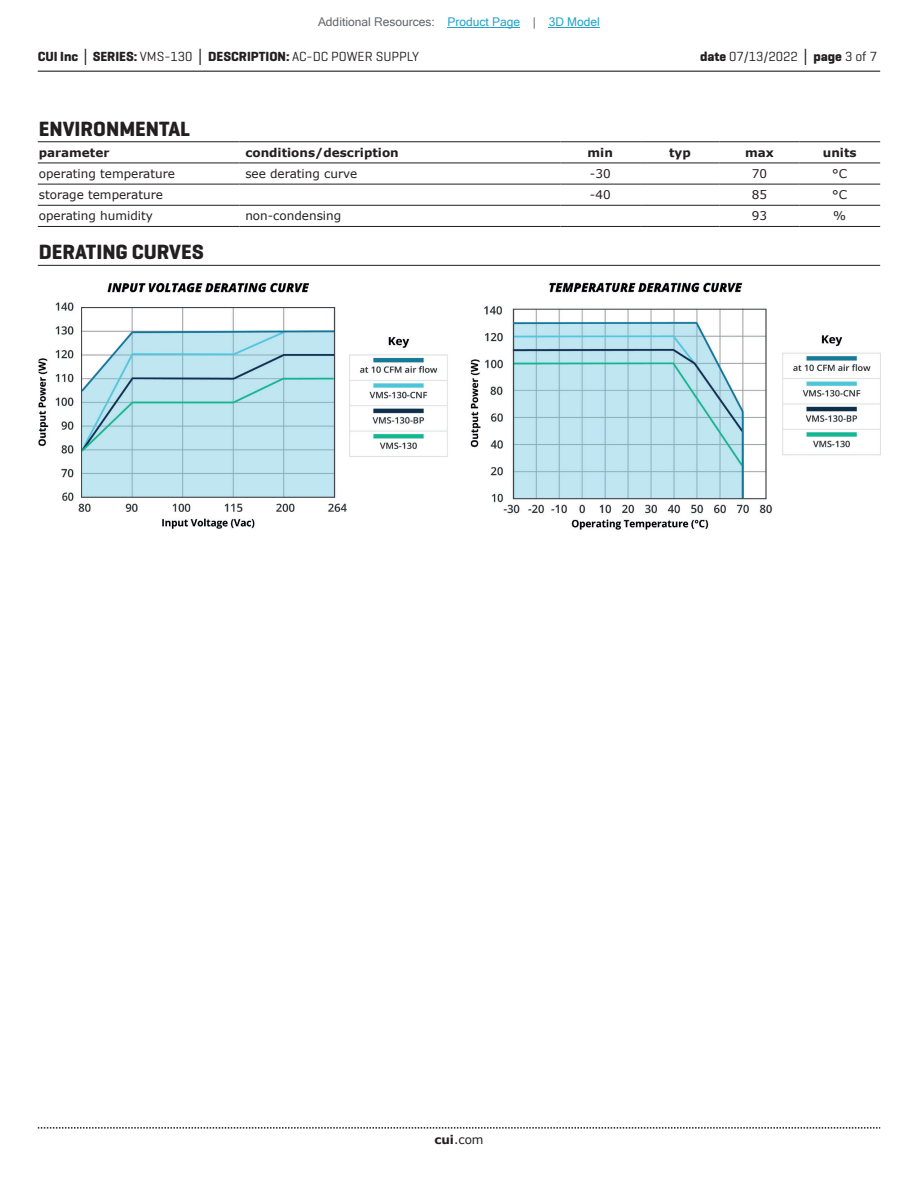
<style>
.page{position:relative;width:918px;height:1188px;background:#fff}
.page>*{position:absolute;margin:0;border:0;box-sizing:border-box;transform-origin:0 0}
.t1{font:700 21px "Geogrotesque";color:#231f20}
.t2{font:700 13.5px "Geogrotesque";color:#231f20}
.t3{font:13.5px "Geogrotesque";color:#231f20}
.t4{font:12px "Verdana";color:#231f20}
.t5{font:700 12px "Verdana";color:#231f20}
.t6{font:12px "Microsoft Sans Serif";color:#63676b}
.s1{color:#23a4c6}
.s2{font-family:"Verdana"}
.s3{font-weight:400}
.s4{font-weight:700}
.s5{font-family:"Verdana";font-weight:700}
</style>
<div class="page">
<hr style="left:38px;top:71px;width:842px;height:1px;background:#231f20">
<svg style="left:38px;top:1127px;width:842px;height:2px"></svg>
<hr style="left:38px;top:141px;width:201px;height:1px;background:#231f20">
<hr style="left:239px;top:141px;width:322px;height:1px;background:#231f20">
<hr style="left:561px;top:141px;width:79px;height:1px;background:#231f20">
<hr style="left:640px;top:141px;width:80px;height:1px;background:#231f20">
<hr style="left:720px;top:141px;width:79px;height:1px;background:#231f20">
<hr style="left:799px;top:141px;width:81px;height:1px;background:#231f20">
<hr style="left:38px;top:163px;width:201px;height:1px;background:#231f20">
<hr style="left:239px;top:163px;width:322px;height:1px;background:#231f20">
<hr style="left:561px;top:163px;width:79px;height:1px;background:#231f20">
<hr style="left:640px;top:163px;width:80px;height:1px;background:#231f20">
<hr style="left:720px;top:163px;width:79px;height:1px;background:#231f20">
<hr style="left:799px;top:163px;width:81px;height:1px;background:#231f20">
<hr style="left:38px;top:184px;width:201px;height:1px;background:#231f20">
<hr style="left:239px;top:184px;width:322px;height:1px;background:#231f20">
<hr style="left:561px;top:184px;width:79px;height:1px;background:#231f20">
<hr style="left:640px;top:184px;width:80px;height:1px;background:#231f20">
<hr style="left:720px;top:184px;width:79px;height:1px;background:#231f20">
<hr style="left:799px;top:184px;width:81px;height:1px;background:#231f20">
<hr style="left:38px;top:205px;width:201px;height:1px;background:#231f20">
<hr style="left:239px;top:205px;width:322px;height:1px;background:#231f20">
<hr style="left:561px;top:205px;width:79px;height:1px;background:#231f20">
<hr style="left:640px;top:205px;width:80px;height:1px;background:#231f20">
<hr style="left:720px;top:205px;width:79px;height:1px;background:#231f20">
<hr style="left:799px;top:205px;width:81px;height:1px;background:#231f20">
<hr style="left:38px;top:226px;width:201px;height:1px;background:#231f20">
<hr style="left:239px;top:226px;width:322px;height:1px;background:#231f20">
<hr style="left:561px;top:226px;width:79px;height:1px;background:#231f20">
<hr style="left:640px;top:226px;width:80px;height:1px;background:#231f20">
<hr style="left:720px;top:226px;width:79px;height:1px;background:#231f20">
<hr style="left:799px;top:226px;width:81px;height:1px;background:#231f20">
<hr style="left:38px;top:265px;width:842px;height:1px;background:#231f20">
<img style="left:38px;top:282px;width:842px;height:247px">
<hr style="left:448px;top:27px;width:72px;height:1px;background:#23a4c6">
<hr style="left:549px;top:27px;width:51px;height:1px;background:#23a4c6">
<p class="t6" style="left:318px;top:15px;width:283px">Additional Resources: <span class="s1">Product Page</span> | <span class="s1">3D Model</span></p>
<p class="t2" style="left:38px;top:48px;width:383px">CUI Inc <span class="s2">│</span> SERIES: <span class="s3">VMS-130</span> <span class="s2">│</span> DESCRIPTION: <span class="s3">AC-DC POWER SUPPLY</span></p>
<p class="t3" style="left:700px;top:48px;width:179px"><span class="s4">date</span> 07/13/2022 <span class="s5">│</span> <span class="s4">page</span> 3 of 7</p>
<h1 class="t1" style="left:39px;top:116px;width:153px">ENVIRONMENTAL</h1>
<p class="t5" style="left:39px;top:144px;width:72px">parameter</p>
<p class="t5" style="left:245px;top:144px;width:155px">conditions/description</p>
<p class="t5" style="left:588px;top:144px;width:27px">min</p>
<p class="t5" style="left:669px;top:144px;width:23px">typ</p>
<p class="t5" style="left:745px;top:144px;width:30px">max</p>
<p class="t5" style="left:823px;top:144px;width:35px">units</p>
<p class="t4" style="left:39px;top:165px;width:138px">operating temperature</p>
<p class="t4" style="left:245px;top:165px;width:113px">see derating curve</p>
<p class="t4" style="left:590px;top:165px;width:22px">-30</p>
<p class="t4" style="left:752px;top:165px;width:17px">70</p>
<p class="t4" style="left:832px;top:165px;width:16px">°C</p>
<p class="t4" style="left:39px;top:187px;width:126px">storage temperature</p>
<p class="t4" style="left:590px;top:187px;width:22px">-40</p>
<p class="t4" style="left:752px;top:187px;width:17px">85</p>
<p class="t4" style="left:832px;top:187px;width:16px">°C</p>
<p class="t4" style="left:39px;top:208px;width:116px">operating humidity</p>
<p class="t4" style="left:245px;top:208px;width:97px">non-condensing</p>
<p class="t4" style="left:752px;top:208px;width:17px">93</p>
<p class="t4" style="left:833px;top:208px;width:14px">%</p>
<h1 class="t1" style="left:39px;top:239px;width:167px">DERATING CURVES</h1>
<p class="t4" style="left:434px;top:1131px;width:51px"><span class="s4">cui</span>.com</p>
</div>
